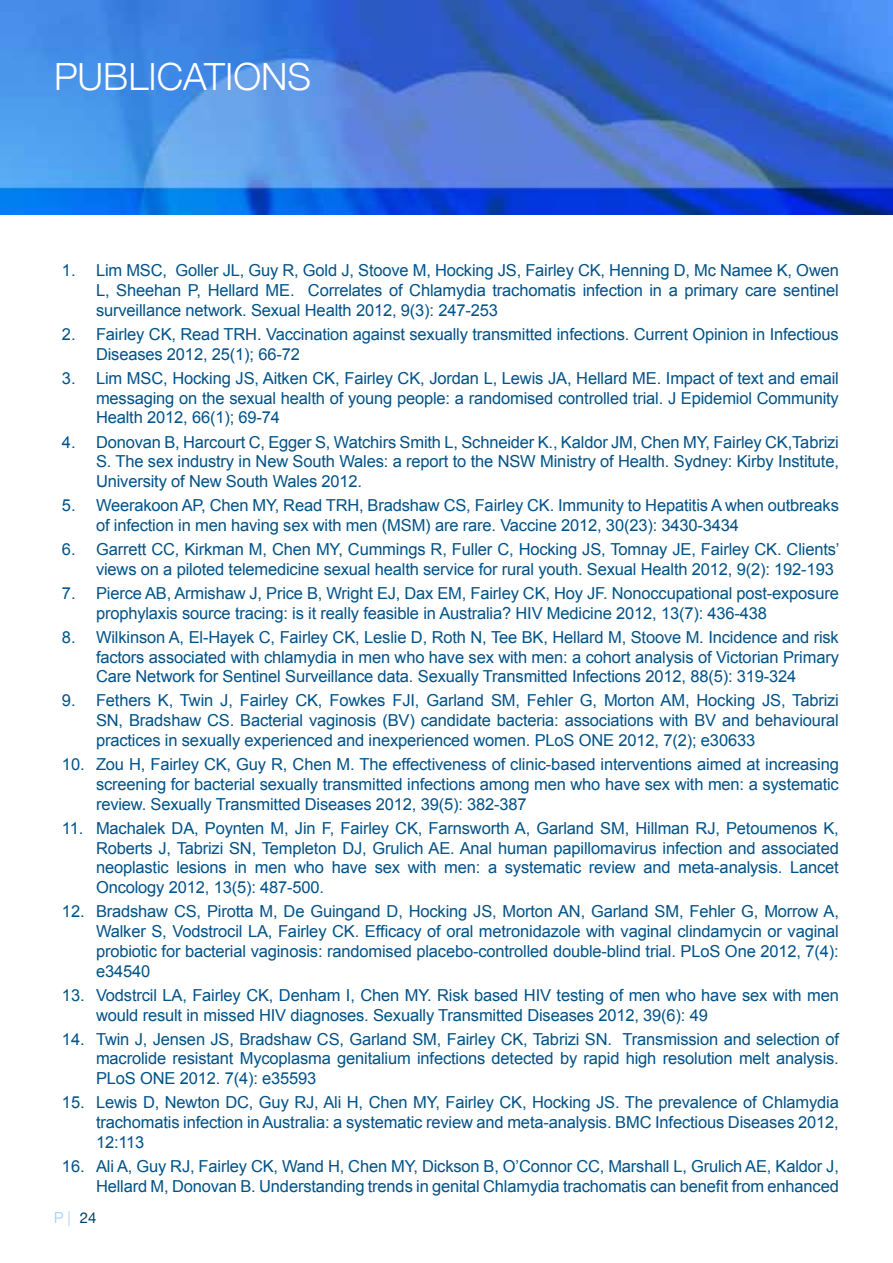
<style>
.page{position:relative;width:893px;height:1263px;background:#fff}
.page>*{position:absolute;margin:0;border:0;box-sizing:border-box;transform-origin:0 0}
.t1{font:300 37.5px "Helvetica Neue";color:#fff}
.t2{font:16.5px/19.8px "Arial";letter-spacing:-.01em;color:#005288;text-align:justify}
.t3{font:300 15px "Helvetica Neue";color:#9cf}
.s1{font-weight:400;color:#003f5f}
</style>
<div class="page">
<img style="left:0;top:0;width:893px;height:214px">
<h1 class="t1" style="left:54px;top:47px;width:46px">PUBLICATIONS</h1>
<p class="t2" style="left:96px;top:261px;width:744px;text-indent:-34px">1. Lim MSC, Goller JL, Guy R, Gold J, Stoove M, Hocking JS, Fairley CK, Henning D, Mc Namee K, Owen L, Sheehan P, Hellard ME. Correlates of Chlamydia trachomatis infection in a primary care sentinel surveillance network. Sexual Health 2012, 9(3): 247-253</p>
<p class="t2" style="left:96px;top:324px;width:744px;text-indent:-34px">2. Fairley CK, Read TRH. Vaccination against sexually transmitted infections. Current Opinion in Infectious<br>Diseases 2012, 25(1); 66-72</p>
<p class="t2" style="left:96px;top:368px;width:744px;text-indent:-34px">3. Lim MSC, Hocking JS, Aitken CK, Fairley CK, Jordan L, Lewis JA, Hellard ME. Impact of text and email messaging on the sexual health of young people: a randomised controlled trial. J Epidemiol Community Health 2012, 66(1); 69-74</p>
<p class="t2" style="left:96px;top:432px;width:744px;text-indent:-34px">4. Donovan B, Harcourt C, Egger S, Watchirs Smith L, Schneider K., Kaldor JM, Chen MY, Fairley CK,Tabrizi S. The sex industry in New South Wales: a report to the NSW Ministry of Health. Sydney: Kirby Institute, University of New South Wales 2012.</p>
<p class="t2" style="left:96px;top:496px;width:744px;text-indent:-34px">5. Weerakoon AP, Chen MY, Read TRH, Bradshaw CS, Fairley CK. Immunity to Hepatitis A when outbreaks of infection in men having sex with men (MSM) are rare. Vaccine 2012, 30(23): 3430-3434</p>
<p class="t2" style="left:96px;top:539px;width:745px;text-indent:-34px">6. Garrett CC, Kirkman M, Chen MY, Cummings R, Fuller C, Hocking JS, Tomnay JE, Fairley CK. Clients’ views on a piloted telemedicine sexual health service for rural youth. Sexual Health 2012, 9(2): 192-193</p>
<p class="t2" style="left:96px;top:583px;width:744px;text-indent:-34px">7. Pierce AB, Armishaw J, Price B, Wright EJ, Dax EM, Fairley CK, Hoy JF. Nonoccupational post-exposure prophylaxis source tracing: is it really feasible in Australia? HIV Medicine 2012, 13(7): 436-438</p>
<p class="t2" style="left:96px;top:627px;width:744px;text-indent:-34px">8. Wilkinson A, El-Hayek C, Fairley CK, Leslie D, Roth N, Tee BK, Hellard M, Stoove M. Incidence and risk factors associated with chlamydia in men who have sex with men: a cohort analysis of Victorian Primary Care Network for Sentinel Surveillance data. Sexually Transmitted Infections 2012, 88(5): 319-324</p>
<p class="t2" style="left:96px;top:691px;width:744px;text-indent:-34px">9. Fethers K, Twin J, Fairley CK, Fowkes FJI, Garland SM, Fehler G, Morton AM, Hocking JS, Tabrizi SN, Bradshaw CS. Bacterial vaginosis (BV) candidate bacteria: associations with BV and behavioural practices in sexually experienced and inexperienced women. PLoS ONE 2012, 7(2); e30633</p>
<p class="t2" style="left:96px;top:755px;width:744px;text-indent:-34px">10. Zou H, Fairley CK, Guy R, Chen M. The effectiveness of clinic-based interventions aimed at increasing screening for bacterial sexually transmitted infections among men who have sex with men: a systematic review. Sexually Transmitted Diseases 2012, 39(5): 382-387</p>
<p class="t2" style="left:96px;top:818px;width:744px;text-indent:-34px">11. Machalek DA, Poynten M, Jin F, Fairley CK, Farnsworth A, Garland SM, Hillman RJ, Petoumenos K, Roberts J, Tabrizi SN, Templeton DJ, Grulich AE. Anal human papillomavirus infection and associated neoplastic lesions in men who have sex with men: a systematic review and meta-analysis. Lancet Oncology 2012, 13(5): 487-500.</p>
<p class="t2" style="left:96px;top:902px;width:744px;text-indent:-34px">12. Bradshaw CS, Pirotta M, De Guingand D, Hocking JS, Morton AN, Garland SM, Fehler G, Morrow A, Walker S, Vodstrocil LA, Fairley CK. Efficacy of oral metronidazole with vaginal clindamycin or vaginal probiotic for bacterial vaginosis: randomised placebo-controlled double-blind trial. PLoS One 2012, 7(4): e34540</p>
<p class="t2" style="left:96px;top:985px;width:744px;text-indent:-34px">13. Vodstrcil LA, Fairley CK, Denham I, Chen MY. Risk based HIV testing of men who have sex with men would result in missed HIV diagnoses. Sexually Transmitted Diseases 2012, 39(6): 49</p>
<p class="t2" style="left:96px;top:1029px;width:744px;text-indent:-34px">14. Twin J, Jensen JS, Bradshaw CS, Garland SM, Fairley CK, Tabrizi SN. Transmission and selection of macrolide resistant Mycoplasma genitalium infections detected by rapid high resolution melt analysis.<br>PLoS ONE 2012. 7(4): e35593</p>
<p class="t2" style="left:96px;top:1093px;width:744px;text-indent:-34px">15. Lewis D, Newton DC, Guy RJ, Ali H, Chen MY, Fairley CK, Hocking JS. The prevalence of Chlamydia trachomatis infection in Australia: a systematic review and meta-analysis. BMC Infectious Diseases 2012, 12:113</p>
<p class="t2" style="left:62px;top:1156px;width:778px;text-align:right">16. Ali A, Guy RJ, Fairley CK, Wand H, Chen MY, Dickson B, O’Connor CC, Marshall L, Grulich AE, Kaldor J,<br>Hellard M, Donovan B. Understanding trends in genital Chlamydia trachomatis can benefit from enhanced</p>
<p class="t3" style="left:54px;top:1206px;width:44px">P | <span class="s1">24</span></p>
</div>
